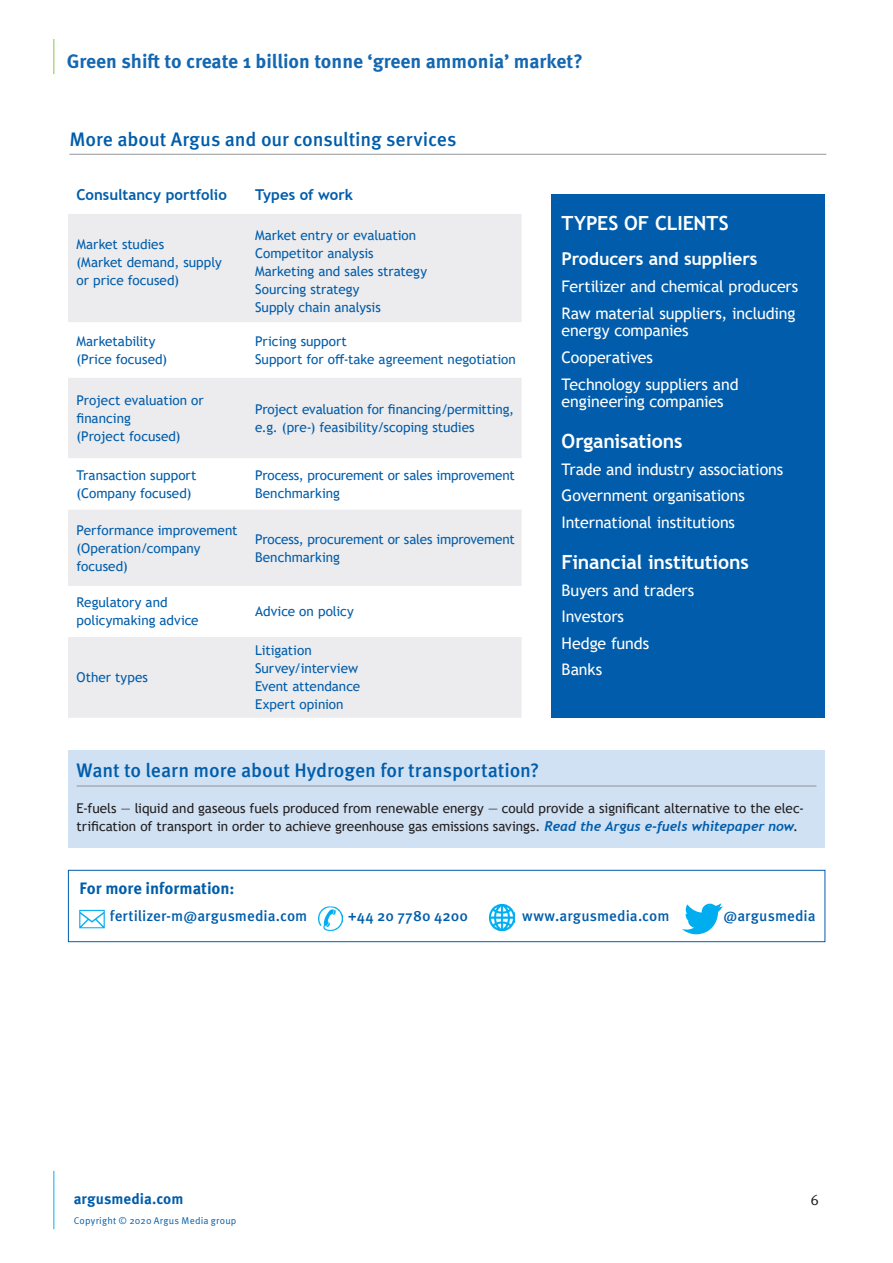
<style>
.page{position:relative;width:893px;height:1263px;background:#fff}
.page>*{position:absolute;margin:0;border:0;box-sizing:border-box;transform-origin:0 0}
.H_-_Section_Header{font:500 19.5px "Meta Pro";letter-spacing:-.005em;color:#015dab}
.t1{font:700 19.5px "Meta Pro";color:#1467b1}
.t2{font:700 19.5px "Trebuchet MS";letter-spacing:-.01em;color:#fff}
.t3{font:700 17.7px "Trebuchet MS";letter-spacing:-.005em;color:#fff}
.P4_-_Inset_paragraph{font:700 16.5px "Meta Pro";letter-spacing:-.005em;color:#015dab}
.t4{font:16.05px/17.7px "Trebuchet MS";letter-spacing:-.01em;color:#fff}
.P4_-_Inset_paragraph-2{font:500 15px "Meta Pro";letter-spacing:.005em;color:#015dab}
.t5{font:700 15px "Trebuchet MS";color:#015dab}
.t6{font:700 15px "Meta Pro";color:#015dab}
.t7{font:15px "Meta Pro Norm";color:#231f20}
.t8{font:13.5px/18px "Trebuchet MS";letter-spacing:-.005em;color:#015dab}
.t9{font:13.5px/18px "Trebuchet MS";color:#231f20}
.t10{font:9.75px "Meta Pro Norm";letter-spacing:.025em;color:#015dab}
.s1{font-family:"Trebuchet";font-weight:700;font-style:italic;color:#015dab}
</style>
<div class="page">
<hr style="left:53px;top:39px;width:1px;height:35px;background:#8bc63e">
<hr style="left:53px;top:1171px;width:1px;height:58px;background:#00aeef">
<hr style="left:69px;top:154px;width:757px;height:1px;background:#939598">
<div style="left:68px;top:214px;width:454px;height:504px;background:#ececee"></div>
<svg style="left:68px;top:322px;width:454px;height:315px"></svg>
<div style="left:551px;top:194px;width:274px;height:523px;background:#015dab"></div>
<div style="left:68px;top:870px;width:757px;height:72px;border:1px solid #015dab"></div>
<img style="left:319px;top:906px;width:24px;height:24px">
<img style="left:489px;top:905px;width:25px;height:25px">
<img style="left:79px;top:909px;width:26px;height:20px">
<svg style="left:682px;top:903px;width:41px;height:32px"></svg>
<div style="left:68px;top:750px;width:757px;height:98px;background:#cfe1f3"></div>
<hr style="left:77px;top:786px;width:739px;height:1px;background:#939598">
<h1 class="t1" style="left:67px;top:46px;width:518px">Green shift to create 1 billion tonne ‘green ammonia’ market?</h1>
<p class="H_-_Section_Header" style="left:69px;top:124px;width:389px">More about Argus and our consulting services</p>
<p class="t5" style="left:77px;top:186px;width:152px">Consultancy portfolio</p>
<p class="t5" style="left:255px;top:186px;width:99px">Types of work</p>
<p class="t8" style="left:77px;top:235px;width:89px">Market studies</p>
<p class="t8" style="left:77px;top:253px;width:147px">(Market demand, supply or price focused)</p>
<p class="t8" style="left:255px;top:226px;width:163px">Market entry or evaluation</p>
<p class="t8" style="left:255px;top:244px;width:120px">Competitor analysis</p>
<p class="t8" style="left:255px;top:262px;width:173px">Marketing and sales strategy</p>
<p class="t8" style="left:255px;top:280px;width:106px">Sourcing strategy</p>
<p class="t8" style="left:255px;top:298px;width:127px">Supply chain analysis</p>
<p class="t8" style="left:77px;top:332px;width:80px">Marketability</p>
<p class="t8" style="left:77px;top:350px;width:92px">(Price focused)</p>
<p class="t8" style="left:77px;top:391px;width:129px">Project evaluation or financing</p>
<p class="t8" style="left:77px;top:427px;width:106px">(Project focused)</p>
<p class="t8" style="left:77px;top:466px;width:122px">Transaction support</p>
<p class="t8" style="left:77px;top:484px;width:116px">(Company focused)</p>
<p class="t8" style="left:77px;top:521px;width:163px">Performance improvement</p>
<p class="t8" style="left:77px;top:539px;width:125px">(Operation/company focused)</p>
<p class="t8" style="left:255px;top:332px;width:93px">Pricing support</p>
<p class="t8" style="left:255px;top:350px;width:262px">Support for off-take agreement negotiation</p>
<p class="t8" style="left:255px;top:400px;width:260px">Project evaluation for financing/permitting,</p>
<p class="t8" style="left:255px;top:418px;width:221px">e.g. (pre-) feasibility/scoping studies</p>
<p class="t8" style="left:255px;top:466px;width:261px">Process, procurement or sales improvement</p>
<p class="t8" style="left:255px;top:484px;width:86px">Benchmarking</p>
<p class="t8" style="left:255px;top:530px;width:261px">Process, procurement or sales improvement</p>
<p class="t8" style="left:255px;top:548px;width:86px">Benchmarking</p>
<p class="t8" style="left:77px;top:594px;width:124px">Regulatory and policymaking advice</p>
<p class="t8" style="left:255px;top:603px;width:100px">Advice on policy</p>
<p class="t8" style="left:77px;top:668px;width:73px">Other types</p>
<p class="t8" style="left:255px;top:641px;width:58px">Litigation</p>
<p class="t8" style="left:255px;top:659px;width:104px">Survey/interview</p>
<p class="t8" style="left:255px;top:677px;width:107px">Event attendance</p>
<p class="t8" style="left:255px;top:695px;width:90px">Expert opinion</p>
<p class="t2" style="left:562px;top:211px;width:169px">TYPES OF CLIENTS</p>
<p class="t3" style="left:562px;top:248px;width:197px">Producers and suppliers</p>
<p class="t4" style="left:562px;top:277px;width:238px">Fertilizer and chemical producers</p>
<p class="t4" style="left:562px;top:304px;width:235px">Raw material suppliers, including energy companies</p>
<p class="t4" style="left:562px;top:348px;width:93px">Cooperatives</p>
<p class="t4" style="left:562px;top:375px;width:178px">Technology suppliers and engineering companies</p>
<p class="t2" style="left:562px;top:429px;width:122px">Organisations</p>
<p class="t4" style="left:562px;top:460px;width:223px">Trade and industry associations</p>
<p class="t4" style="left:562px;top:487px;width:185px">Government organisations</p>
<p class="t4" style="left:562px;top:513px;width:175px">International institutions</p>
<p class="t2" style="left:562px;top:550px;width:189px">Financial institutions</p>
<p class="t4" style="left:562px;top:581px;width:134px">Buyers and traders</p>
<p class="t4" style="left:562px;top:607px;width:64px">Investors</p>
<p class="t4" style="left:562px;top:634px;width:89px">Hedge funds</p>
<p class="t4" style="left:562px;top:661px;width:42px">Banks</p>
<p class="H_-_Section_Header" style="left:77px;top:755px;width:464px">Want to learn more about Hydrogen for transportation?</p>
<p class="t9" style="left:77px;top:799px;width:729px">E-fuels — liquid and gaseous fuels produced from renewable energy — could provide a significant alternative to the elec&shy;trification of transport in order to achieve greenhouse gas emissions savings. <span class="s1">Read the Argus e-fuels whitepaper now</span>.</p>
<p class="P4_-_Inset_paragraph" style="left:80px;top:875px;width:157px">For more information:</p>
<p class="P4_-_Inset_paragraph-2" style="left:110px;top:905px;width:199px">fertilizer-m@argusmedia.com</p>
<p class="P4_-_Inset_paragraph-2" style="left:348px;top:905px;width:122px">+44 20 7780 4200</p>
<p class="P4_-_Inset_paragraph-2" style="left:522px;top:905px;width:149px">www.argusmedia.com</p>
<p class="P4_-_Inset_paragraph-2" style="left:724px;top:905px;width:94px">@argusmedia</p>
<p class="t6" style="left:74px;top:1187px;width:111px">argusmedia.com</p>
<p class="t10" style="left:74px;top:1214px;width:164px">Copyright © 2020 Argus Media group</p>
<p class="t7" style="left:811px;top:1188px;width:10px">6</p>
</div>
